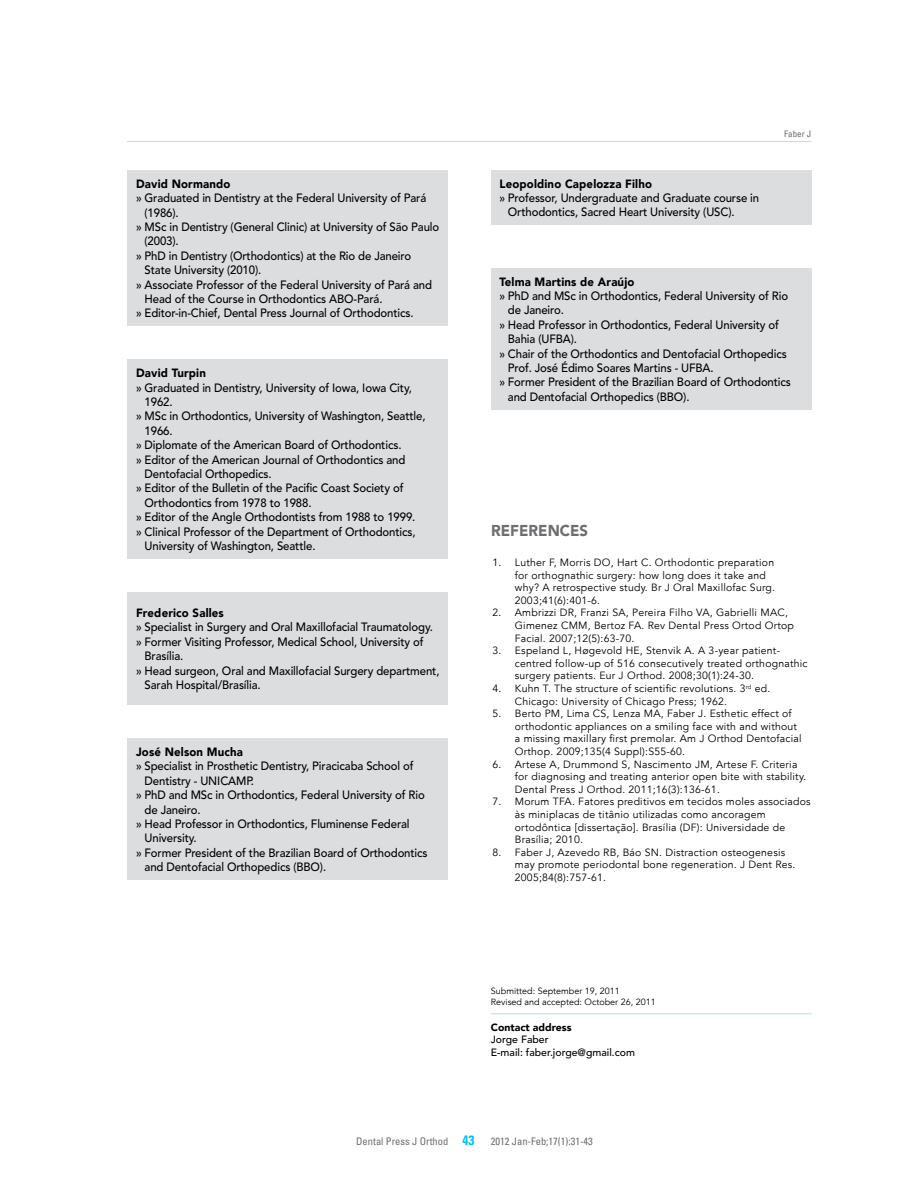
<style>
.page{position:relative;width:918px;height:1188px;background:#fff}
.page>*{position:absolute;margin:0;border:0;box-sizing:border-box;transform-origin:0 0}
.t1{font:900 15.75px "Avenir LT";color:#6d6e71;scale:.95 1}
.t2{font:500 12px/14.4px "Avenir";letter-spacing:-.01em;color:#000;scale:.95 1}
.t3{font:900 12px "Avenir LT";letter-spacing:.015em;color:#000;scale:.95 1}
.t4{font:10.5px/12.6px "Avenir";letter-spacing:.02em;color:#000}
.t5{font:condensed 10.5px "Univers";color:#6d6e71}
.t6{font:500 10.5px/12.6px "Avenir";color:#000}
.t7{font:900 10.5px "Avenir LT";color:#000}
.t8{font:9px/10.8px "Avenir";color:#000}
.t9{font:condensed 9px "Univers";color:#6d6e71}
.s1{font-weight:700;font-size:13.5px;color:#00c0f3}
</style>
<div class="page">
<hr style="left:127px;top:141px;width:684px;height:1px;background:#abe1fa">
<hr style="left:491px;top:1013px;width:321px;height:1px;background:#abe1fa">
<div style="left:128px;top:592px;width:320px;height:113px;background:#dcddde"></div>
<div style="left:128px;top:170px;width:320px;height:156px;background:#dcddde"></div>
<div style="left:128px;top:738px;width:320px;height:142px;background:#dcddde"></div>
<div style="left:128px;top:359px;width:320px;height:199px;background:#dcddde"></div>
<div style="left:491px;top:170px;width:321px;height:55px;background:#dcddde"></div>
<div style="left:491px;top:268px;width:321px;height:141px;background:#dcddde"></div>
<p class="t3" style="left:136px;top:176px;width:101px">David Normando</p>
<p class="t2" style="left:136px;top:191px;width:307px">» Graduated in Dentistry at the Federal University of Pará</p>
<p class="t2" style="left:145px;top:206px;width:37px">(1986).</p>
<p class="t2" style="left:136px;top:220px;width:321px">» MSc in Dentistry (General Clinic) at University of São Paulo</p>
<p class="t2" style="left:145px;top:234px;width:37px">(2003).</p>
<p class="t2" style="left:136px;top:249px;width:291px">» PhD in Dentistry (Orthodontics) at the Rio de Janeiro</p>
<p class="t2" style="left:145px;top:263px;width:124px">State University (2010).</p>
<p class="t2" style="left:136px;top:278px;width:313px">» Associate Professor of the Federal University of Pará and</p>
<p class="t2" style="left:145px;top:292px;width:252px">Head of the Course in Orthodontics ABO-Pará.</p>
<p class="t2" style="left:136px;top:306px;width:294px">» Editor-in-Chief, Dental Press Journal of Orthodontics.</p>
<p class="t3" style="left:136px;top:366px;width:75px">David Turpin</p>
<p class="t2" style="left:136px;top:381px;width:292px">» Graduated in Dentistry, University of Iowa, Iowa City,</p>
<p class="t2" style="left:145px;top:395px;width:31px">1962.</p>
<p class="t2" style="left:136px;top:409px;width:306px">» MSc in Orthodontics, University of Washington, Seattle,</p>
<p class="t2" style="left:145px;top:424px;width:31px">1966.</p>
<p class="t2" style="left:136px;top:438px;width:281px">» Diplomate of the American Board of Orthodontics.</p>
<p class="t2" style="left:136px;top:453px;width:285px">» Editor of the American Journal of Orthodontics and</p>
<p class="t2" style="left:145px;top:467px;width:135px">Dentofacial Orthopedics.</p>
<p class="t2" style="left:136px;top:481px;width:283px">» Editor of the Bulletin of the Pacific Coast Society of</p>
<p class="t2" style="left:145px;top:496px;width:177px">Orthodontics from 1978 to 1988.</p>
<p class="t2" style="left:136px;top:510px;width:296px">» Editor of the Angle Orthodontists from 1988 to 1999.</p>
<p class="t2" style="left:136px;top:525px;width:296px">» Clinical Professor of the Department of Orthodontics,</p>
<p class="t2" style="left:145px;top:539px;width:181px">University of Washington, Seattle.</p>
<p class="t3" style="left:136px;top:606px;width:94px">Frederico Salles</p>
<p class="t2" style="left:136px;top:620px;width:314px">» Specialist in Surgery and Oral Maxillofacial Traumatology.</p>
<p class="t2" style="left:136px;top:635px;width:304px">» Former Visiting Professor, Medical School, University of</p>
<p class="t2" style="left:145px;top:649px;width:42px">Brasília.</p>
<p class="t2" style="left:136px;top:664px;width:321px">» Head surgeon, Oral and Maxillofacial Surgery department,</p>
<p class="t2" style="left:145px;top:678px;width:124px">Sarah Hospital/Brasília.</p>
<p class="t3" style="left:136px;top:744px;width:114px">José Nelson Mucha</p>
<p class="t2" style="left:136px;top:759px;width:294px">» Specialist in Prosthetic Dentistry, Piracicaba School of</p>
<p class="t2" style="left:145px;top:774px;width:117px">Dentistry - UNICAMP.</p>
<p class="t2" style="left:136px;top:788px;width:305px">» PhD and MSc in Orthodontics, Federal University of Rio</p>
<p class="t2" style="left:145px;top:802px;width:61px">de Janeiro.</p>
<p class="t2" style="left:136px;top:817px;width:290px">» Head Professor in Orthodontics, Fluminense Federal</p>
<p class="t2" style="left:145px;top:831px;width:57px">University.</p>
<p class="t2" style="left:136px;top:846px;width:309px">» Former President of the Brazilian Board of Orthodontics</p>
<p class="t2" style="left:145px;top:860px;width:193px">and Dentofacial Orthopedics (BBO).</p>
<p class="t3" style="left:499px;top:176px;width:162px">Leopoldino Capelozza Filho</p>
<p class="t2" style="left:508px;top:191px;width:266px;text-indent:-9px">» Professor, Undergraduate and Graduate course in<br>Orthodontics, Sacred Heart University (USC).</p>
<p class="t9" style="left:784px;top:128px;width:28px">Faber J</p>
<p class="t3" style="left:499px;top:274px;width:144px">Telma Martins de Araújo</p>
<p class="t2" style="left:499px;top:289px;width:305px">» PhD and MSc in Orthodontics, Federal University of Rio</p>
<p class="t2" style="left:508px;top:303px;width:61px">de Janeiro.</p>
<p class="t2" style="left:499px;top:318px;width:296px">» Head Professor in Orthodontics, Federal University of</p>
<p class="t2" style="left:508px;top:332px;width:74px">Bahia (UFBA).</p>
<p class="t2" style="left:499px;top:346px;width:304px">» Chair of the Orthodontics and Dentofacial Orthopedics</p>
<p class="t2" style="left:508px;top:361px;width:218px">Prof. José Édimo Soares Martins - UFBA.</p>
<p class="t2" style="left:499px;top:375px;width:309px">» Former President of the Brazilian Board of Orthodontics</p>
<p class="t2" style="left:508px;top:390px;width:193px">and Dentofacial Orthopedics (BBO).</p>
<h1 class="t1" style="left:491px;top:521px;width:22px">References</h1>
<p class="t4" style="left:515px;top:556px;width:262px;text-indent:-23px">1. Luther F, Morris DO, Hart C. Orthodontic preparation for orthognathic surgery: how long does it take and why? A retrospective study. Br J Oral Maxillofac Surg.<br>2003;41(6):401-6.</p>
<p class="t4" style="left:515px;top:607px;width:281px;text-indent:-23px">2. Ambrizzi DR, Franzi SA, Pereira Filho VA, Gabrielli MAC,<br>Gimenez CMM, Bertoz FA. Rev Dental Press Ortod Ortop<br>Facial. 2007;12(5):63-70.</p>
<p class="t4" style="left:515px;top:645px;width:294px;text-indent:-23px">3. Espeland L, Høgevold HE, Stenvik A. A 3-year patient&shy;centred follow-up of 516 consecutively treated orthognathic surgery patients. Eur J Orthod. 2008;30(1):24-30.</p>
<p class="t4" style="left:515px;top:682px;width:257px;text-indent:-23px">4. Kuhn T. The structure of scientific revolutions. 3<sup>rd</sup> ed.<br>Chicago: University of Chicago Press; 1962.</p>
<p class="t4" style="left:515px;top:708px;width:288px;text-indent:-23px">5. Berto PM, Lima CS, Lenza MA, Faber J. Esthetic effect of orthodontic appliances on a smiling face with and without a missing maxillary first premolar. Am J Orthod Dentofacial Orthop. 2009;135(4 Suppl):S55-60.</p>
<p class="t4" style="left:515px;top:758px;width:293px;text-indent:-23px">6. Artese A, Drummond S, Nascimento JM, Artese F. Criteria for diagnosing and treating anterior open bite with stability.<br>Dental Press J Orthod. 2011;16(3):136-61.</p>
<p class="t4" style="left:515px;top:796px;width:297px;text-indent:-23px">7. Morum TFA. Fatores preditivos em tecidos moles associados às miniplacas de titânio utilizadas como ancoragem ortodôntica [dissertação]. Brasília (DF): Universidade de Brasília; 2010.</p>
<p class="t4" style="left:515px;top:846px;width:282px;text-indent:-23px">8. Faber J, Azevedo RB, Báo SN. Distraction osteogenesis may promote periodontal bone regeneration. J Dent Res.<br>2005;84(8):757-61.</p>
<p class="t8" style="left:491px;top:986px;width:166px">Submitted: September 19, 2011<br>Revised and accepted: October 26, 2011</p>
<p class="t7" style="left:491px;top:1021px;width:82px">Contact address</p>
<p class="t6" style="left:491px;top:1034px;width:146px">Jorge Faber<br>E-mail: faber.jorge@gmail.com</p>
<p class="t5" style="left:356px;top:1134px;width:238px">Dental Press J Orthod <span class="s1">43</span> 2012 Jan-Feb;17(1):31-43</p>
</div>
